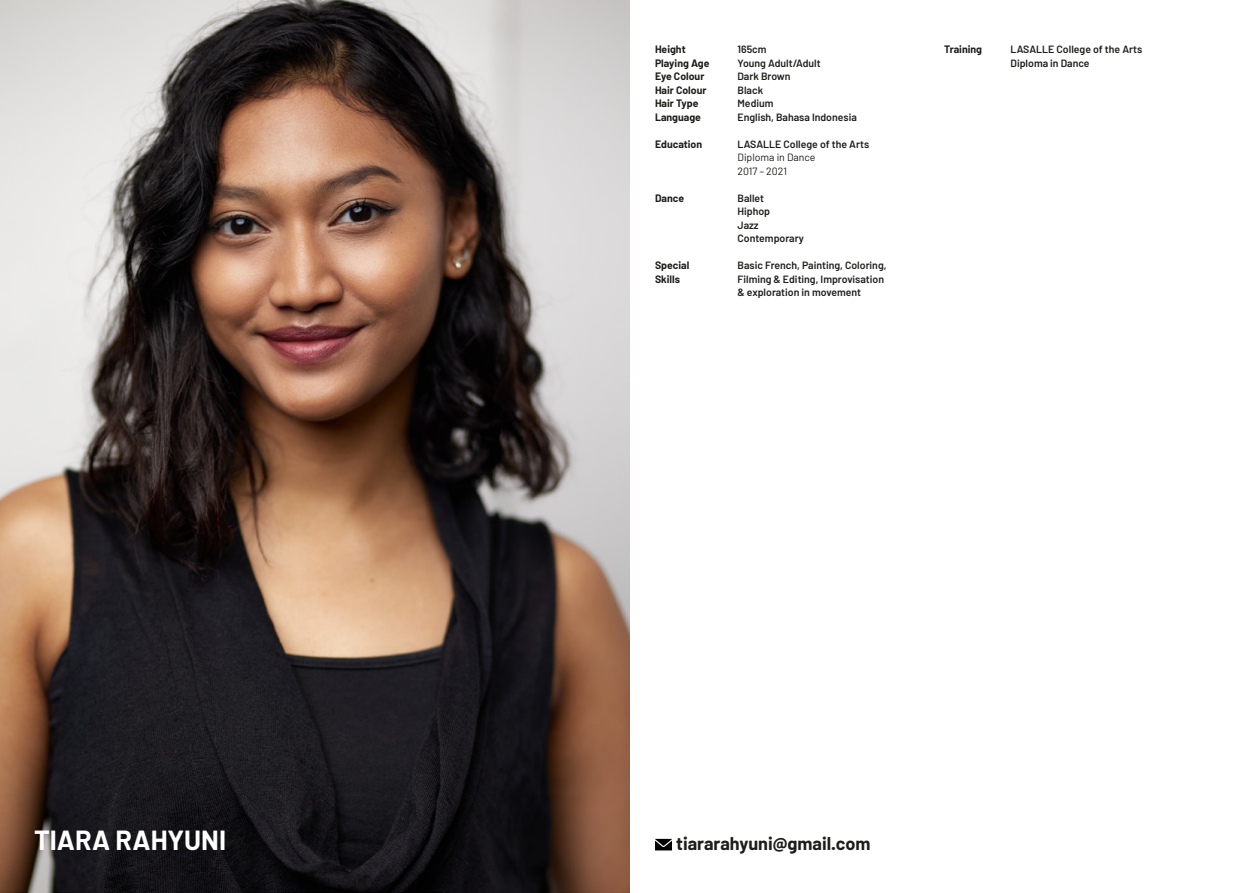
<style>
.page{position:relative;width:1259px;height:893px;background:#fff}
.page>*{position:absolute;margin:0;border:0;box-sizing:border-box;transform-origin:0 0}
.t1{font:700 27px "Barlow";color:#fff}
.t2{font:700 18px "Barlow";color:#1d1d1b}
.t3{font:600 10.5px/13.5px "Barlow";color:#1d1d1b}
.t4{font:700 10.5px/13.5px "Barlow";color:#1d1d1b}
.t5{font:10.5px/13.5px "Barlow";color:#1d1d1b}
</style>
<div class="page">
<img style="left:0;top:0;width:629px;height:893px">
<svg style="left:655px;top:839px;width:17px;height:11px"></svg>
<p class="t4" style="left:655px;top:42px;width:56px">Height<br>Playing Age<br>Eye Colour<br>Hair Colour<br>Hair Type<br>Language</p>
<p class="t4" style="left:655px;top:137px;width:49px">Education</p>
<p class="t4" style="left:655px;top:191px;width:31px">Dance</p>
<p class="t4" style="left:655px;top:258px;width:36px">Special<br>Skills</p>
<p class="t3" style="left:737px;top:42px;width:30px">165cm</p>
<p class="t4" style="left:944px;top:42px;width:39px">Training</p>
<p class="t3" style="left:737px;top:56px;width:121px">Young Adult/Adult<br>Dark Brown<br>Black<br>Medium<br>English, Bahasa Indonesia</p>
<p class="t3" style="left:737px;top:137px;width:133px">LASALLE College of the Arts</p>
<p class="t5" style="left:737px;top:150px;width:79px">Diploma in Dance<br>2017 – 2021</p>
<p class="t3" style="left:737px;top:191px;width:68px">Ballet<br>Hiphop<br>Jazz<br>Contemporary</p>
<p class="t3" style="left:737px;top:258px;width:150px">Basic French, Painting, Coloring,<br>Filming &amp; Editing, Improvisation &amp; exploration in movement</p>
<p class="t3" style="left:1010px;top:42px;width:133px">LASALLE College of the Arts<br>Diploma in Dance</p>
<h1 class="t1" style="left:34px;top:824px;width:194px">TIARA RAHYUNI</h1>
<h2 class="t2" style="left:676px;top:833px;width:196px">tiararahyuni@gmail.com</h2>
</div>
